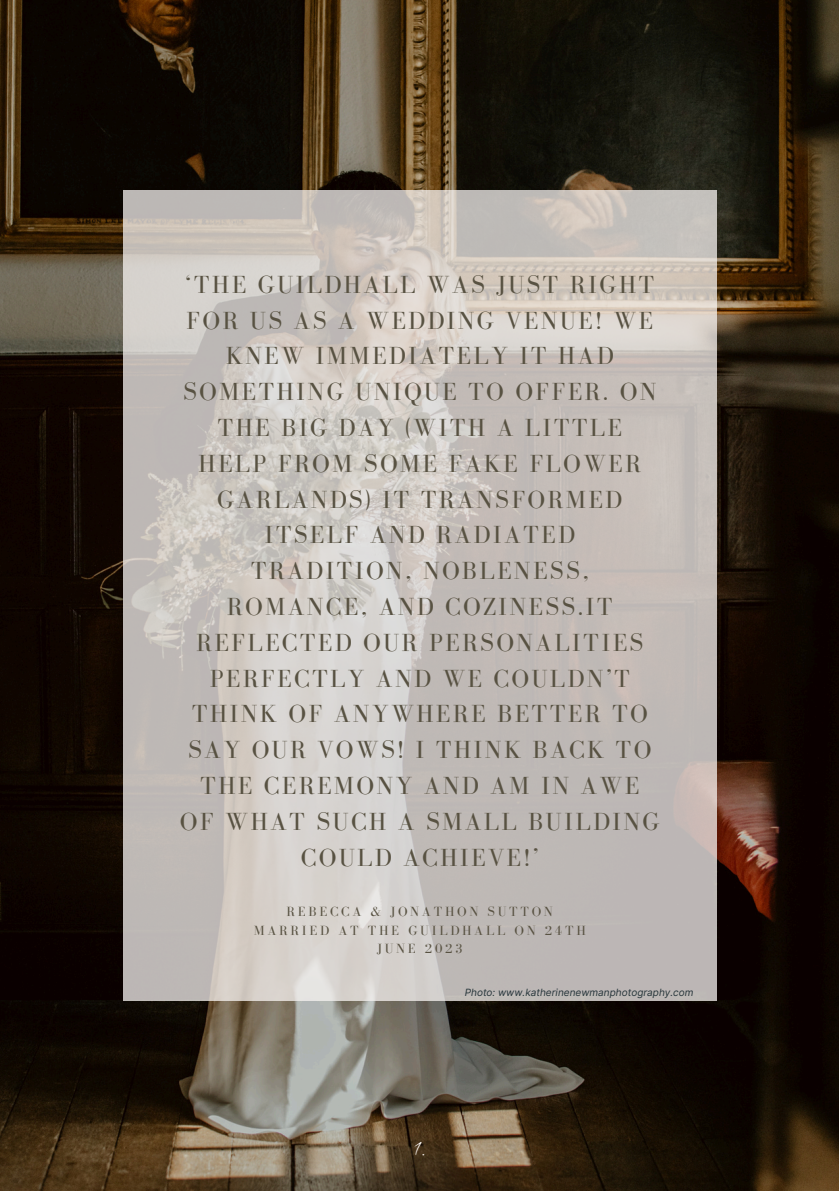
<style>
.page{position:relative;width:839px;height:1191px;background:#fff}
.page>*{position:absolute;margin:0;border:0;box-sizing:border-box;transform-origin:0 0}
.t1{font:25.4px/35.8px "Bodoni FLF";letter-spacing:.09em;color:#585242;text-align:center}
.t2{font:22px "Eyesome Script";color:#fffaf6}
.t3{font:13.8px/18.6px "Bodoni FLF";letter-spacing:.2em;color:#585242;text-align:center}
.t4{font:italic 10px "Inter";color:#253439}
</style>
<div class="page">
<img style="left:0;top:0;width:838px;height:1190px">
<svg style="left:123px;top:190px;width:593px;height:810px;fill:#c5bdb7"></svg>
<h1 class="t1" style="left:180px;top:266px;width:481px">‘THE GUILDHALL WAS JUST RIGHT<br>FOR US AS A WEDDING VENUE! WE<br>KNEW IMMEDIATELY IT HAD<br>SOMETHING UNIQUE TO OFFER. ON<br>THE BIG DAY (WITH A LITTLE<br>HELP FROM SOME FAKE FLOWER<br>GARLANDS) IT TRANSFORMED<br>ITSELF AND RADIATED<br>TRADITION, NOBLENESS,<br>ROMANCE, AND COZINESS.IT<br>REFLECTED OUR PERSONALITIES<br>PERFECTLY AND WE COULDN’T<br>THINK OF ANYWHERE BETTER TO<br>SAY OUR VOWS! I THINK BACK TO<br>THE CEREMONY AND AM IN AWE<br>OF WHAT SUCH A SMALL BUILDING<br>COULD ACHIEVE!’</h1>
<h3 class="t3" style="left:254px;top:902px;width:333px">REBECCA &amp; JONATHON SUTTON<br>MARRIED AT THE GUILDHALL ON 24TH<br>JUNE 2023</h3>
<p class="t4" style="left:465px;top:986px;width:230px">Photo: www.katherinenewmanphotography.com</p>
<h2 class="t2" style="left:414px;top:1134px;width:13px">1.</h2>
</div>
